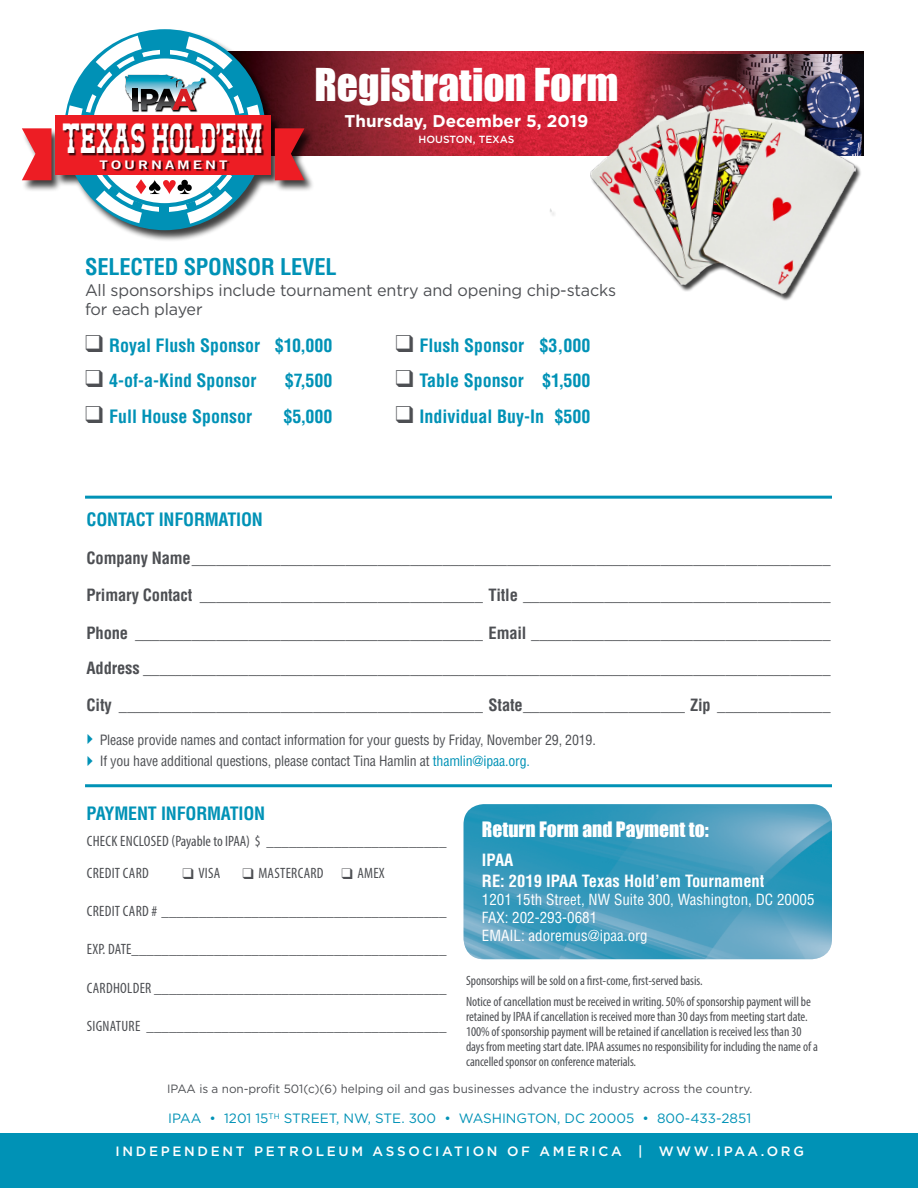
<style>
.page{position:relative;width:918px;height:1188px;background:#fff}
.page>*{position:absolute;margin:0;border:0;box-sizing:border-box;transform-origin:0 0}
.t1{font:43.95px "West Test";letter-spacing:-.05em;color:#fff;scale:.61 1}
.t2{font:41.55px "Impact";color:#fff}
.bulet_box_indent{font:700 condensed 22.5px "Helvetica LT Std";letter-spacing:-.01em;color:#0092b6}
.Body_Text{font:19.5px "Impact";color:#fff}
.bulet_box_indent-2{font:700 condensed 18px "Helvetica LT Std";color:#0092b6}
.t3{font:700 16.95px "Gotham";color:#fff}
.bulet_box_indent-3{font:700 condensed 16.5px "Helvetica LT Std";letter-spacing:-.01em;color:#4d4f53}
.t4{font:16.5px/19.5px "Gotham";letter-spacing:-.01em;color:#4d4f53}
.Body_Text-2{font:700 condensed 16.5px/21.6px "Helvetica LT Std";color:#fff}
.form_body_text{font:condensed 15px "Myriad Pro";letter-spacing:.02em;color:#4d4f53}
.Body_Text-3{font:condensed 15px/18px "Helvetica LT Std";color:#fff}
.bulet_box_indent-4{font:condensed 15px "Myriad Pro";color:#4d4f53}
.bulet_box_indent-5{font:condensed 13.8px "Helvetica LT Std";letter-spacing:-.01em;color:#4d4f53}
.form_body_text-2{font:condensed 13.5px/15px "Myriad Pro";letter-spacing:-.005em;color:#4d4f53}
.form_body_text-3{font:13.5px "Gotham";color:#0092b6}
.t5{font:500 13.5px "Gotham";letter-spacing:.2em;color:#fff}
.form_body_text-4{font:12px "Gotham";letter-spacing:-.005em;color:#4d4f53}
.t6{font:11.85px "Trade Gothic LT Std Bd 2";letter-spacing:.2em;color:#fff;scale:1.28 1}
.t7{font:500 10.35px "Gotham";color:#fff}
.s1{color:#4d4f53}
.s2{color:#0092b6}
</style>
<div class="page">
<img style="left:315px;top:52px;width:549px;height:104px">
<div style="left:0;top:1133px;width:918px;height:55px;background:#0092b6"></div>
<div style="left:22px;top:29px;width:293px;height:213px;background:#000;opacity:.75"></div>
<svg style="left:22px;top:128px;width:30px;height:52px"></svg>
<svg style="left:275px;top:128px;width:30px;height:52px"></svg>
<svg style="left:64px;top:29px;width:201px;height:201px"></svg>
<img style="left:57px;top:117px;width:215px;height:48px">
<hr style="left:85px;top:784px;width:747px;height:3px;background:#0092b6">
<hr style="left:85px;top:496px;width:747px;height:3px;background:#0092b6">
<img style="left:464px;top:804px;width:368px;height:155px">
<img style="left:631px;top:54px;width:233px;height:102px">
<img style="left:544px;top:87px;width:317px;height:214px">
<p class="t1" style="left:62px;top:116px;width:332px">TEXAS HOLD’EM</p>
<p class="t6" style="left:100px;top:157px;width:101px">TOURNAMENT</p>
<p class="t2" style="left:315px;top:52px;width:305px">Registration Form</p>
<p class="t3" style="left:345px;top:109px;width:245px">Thursday, December 5, 2019</p>
<p class="t7" style="left:419px;top:133px;width:97px">HOUSTON, TEXAS</p>
<p class="bulet_box_indent" style="left:85px;top:253px;width:253px">SELECTED SPONSOR LEVEL</p>
<p class="t4" style="left:85px;top:280px;width:533px">All sponsorships include tournament entry and opening chip-stacks for each player</p>
<p class="bulet_box_indent-2" style="left:85px;top:334px;width:249px"><span class="s1">❑</span> Royal Flush Sponsor $10,000</p>
<p class="bulet_box_indent-2" style="left:85px;top:370px;width:173px"><span class="s1">❑</span> 4-of-a-Kind Sponsor</p>
<p class="bulet_box_indent-2" style="left:285px;top:370px;width:49px">$7,500</p>
<p class="bulet_box_indent-2" style="left:85px;top:405px;width:168px"><span class="s1">❑</span> Full House Sponsor</p>
<p class="bulet_box_indent-2" style="left:283px;top:405px;width:51px">$5,000</p>
<p class="bulet_box_indent-2" style="left:396px;top:334px;width:196px"><span class="s1">❑</span> Flush Sponsor $3,000</p>
<p class="bulet_box_indent-2" style="left:396px;top:370px;width:197px"><span class="s1">❑</span> Table Sponsor $1,500</p>
<p class="bulet_box_indent-2" style="left:396px;top:405px;width:196px"><span class="s1">❑</span> Individual Buy-In $500</p>
<p class="bulet_box_indent-2" style="left:87px;top:508px;width:178px">CONTACT INFORMATION</p>
<p class="bulet_box_indent-3" style="left:87px;top:547px;width:745px">Company Name_______________________________________________________________________________</p>
<p class="bulet_box_indent-3" style="left:87px;top:585px;width:745px">Primary Contact ___________________________________ Title ______________________________________</p>
<p class="bulet_box_indent-3" style="left:87px;top:623px;width:745px">Phone ___________________________________________ Email _____________________________________</p>
<p class="bulet_box_indent-3" style="left:87px;top:657px;width:745px">Address _____________________________________________________________________________________</p>
<p class="bulet_box_indent-3" style="left:87px;top:695px;width:745px">City _____________________________________________ State____________________ Zip ______________</p>
<p class="bulet_box_indent-5" style="left:100px;top:731px;width:498px">Please provide names and contact information for your guests by Friday, November 29, 2019.</p>
<p class="bulet_box_indent-5" style="left:100px;top:753px;width:432px">If you have additional questions, please contact Tina Hamlin at <span class="s2">thamlin@ipaa.org.</span></p>
<p class="bulet_box_indent-2" style="left:87px;top:802px;width:180px">PAYMENT INFORMATION</p>
<p class="bulet_box_indent-4" style="left:87px;top:832px;width:361px">CHECK ENCLOSED (Payable to IPAA) $ ________________________</p>
<p class="form_body_text" style="left:87px;top:864px;width:64px">CREDIT CARD</p>
<p class="form_body_text" style="left:183px;top:864px;width:39px">❑ VISA</p>
<p class="form_body_text" style="left:243px;top:864px;width:144px">❑ MASTERCARD ❑ AMEX</p>
<p class="form_body_text" style="left:87px;top:902px;width:361px">CREDIT CARD # ______________________________________</p>
<p class="form_body_text" style="left:87px;top:940px;width:361px">EXP. DATE__________________________________________</p>
<p class="form_body_text" style="left:87px;top:979px;width:361px">CARDHOLDER _______________________________________</p>
<p class="form_body_text" style="left:87px;top:1017px;width:361px">SIGNATURE ________________________________________</p>
<p class="Body_Text" style="left:482px;top:815px;width:228px">Return Form and Payment to:</p>
<p class="Body_Text-2" style="left:482px;top:849px;width:284px">IPAA<br>RE: 2019 IPAA Texas Hold’em Tournament</p>
<p class="Body_Text-3" style="left:482px;top:891px;width:334px">1201 15th Street, NW Suite 300, Washington, DC 20005</p>
<p class="Body_Text-3" style="left:482px;top:909px;width:167px">FAX: 202-293-0681<br>EMAIL: adoremus@ipaa.org</p>
<p class="form_body_text-2" style="left:466px;top:973px;width:238px">Sponsorships will be sold on a first-come, first-served basis.</p>
<p class="form_body_text-2" style="left:466px;top:994px;width:353px">Notice of cancellation must be received in writing. 50% of sponsorship payment will be retained by IPAA if cancellation is received more than 30 days from meeting start date.<br>100% of sponsorship payment will be retained if cancellation is received less than 30 days from meeting start date. IPAA assumes no responsibility for including the name of a cancelled sponsor on conference materials.</p>
<p class="form_body_text-4" style="left:167px;top:1081px;width:587px">IPAA is a non-profit 501(c)(6) helping oil and gas businesses advance the industry across the country.</p>
<p class="form_body_text-3" style="left:168px;top:1110px;width:585px">IPAA • 1201 15<sup>TH</sup> STREET, NW, STE. 300 • WASHINGTON, DC 20005 • 800-433-2851</p>
<p class="t5" style="left:115px;top:1142px;width:690px">INDEPENDENT PETROLEUM ASSOCIATION OF AMERICA | WWW.IPAA.ORG</p>
</div>
